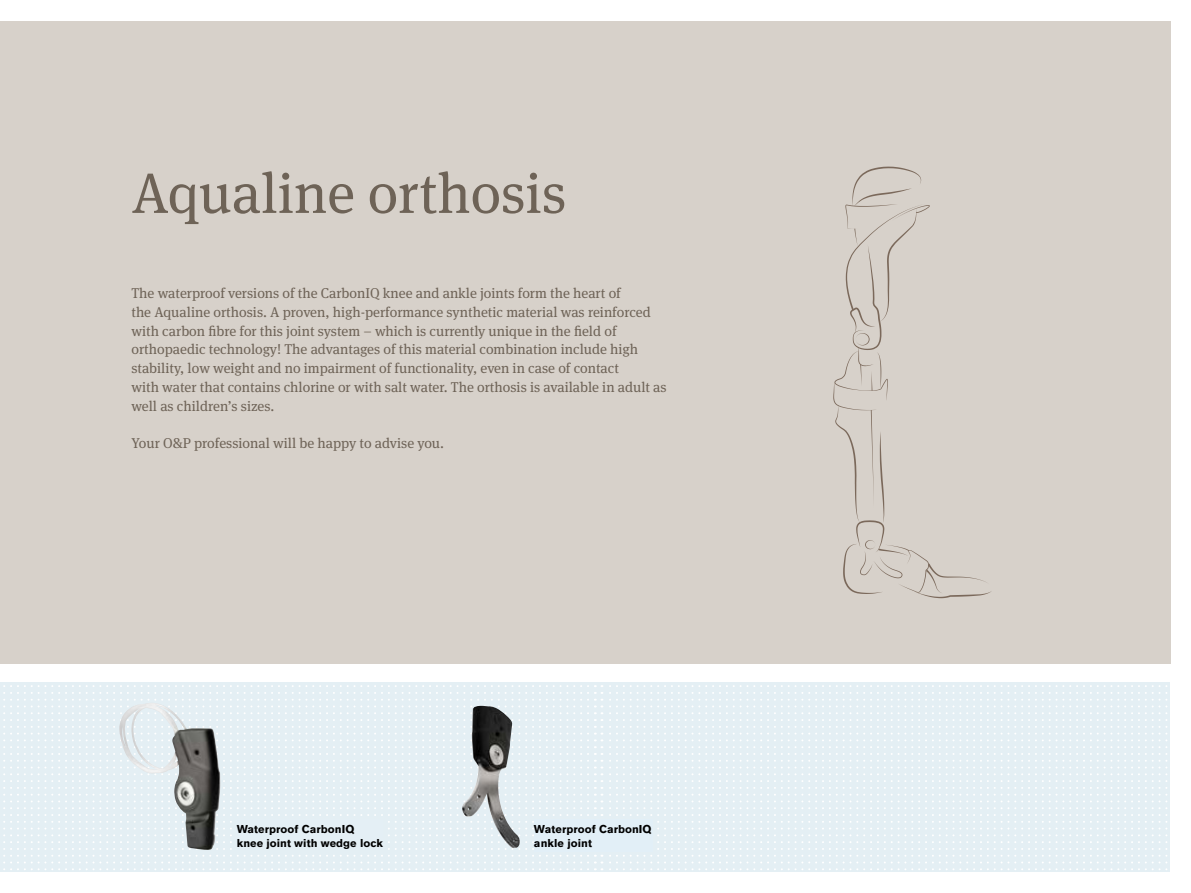
<style>
.page{position:relative;width:1191px;height:893px;background:#fff}
.page>*{position:absolute;margin:0;border:0;box-sizing:border-box;transform-origin:0 0}
.t1{font:57px "OBO Serif";color:#6e6357}
.t2{font:14.25px/18.8px "OBO Serif";color:#6e6357}
.t3{font:700 11.25px/14.2px "OBO Sans";letter-spacing:.005em;color:#000}
</style>
<div class="page">
<div style="left:0;top:21px;width:1170px;height:642px;background:#d7d1ca"></div>
<div style="left:0;top:683px;width:1169px;height:189px;background:#e4eff4"></div>
<svg style="left:595px;top:685px;width:572px;height:185px"></svg>
<svg style="left:3px;top:685px;width:585px;height:185px"></svg>
<img style="left:119px;top:703px;width:101px;height:147px">
<img style="left:461px;top:706px;width:60px;height:143px">
<div style="left:237px;top:819px;width:146px;height:31px;background:#e4eff5"></div>
<div style="left:534px;top:819px;width:119px;height:32px;background:#e2eff7"></div>
<svg style="left:833px;top:167px;width:159px;height:431px"></svg>
<h1 class="t1" style="left:131px;top:160px;width:436px">Aqualine orthosis</h1>
<p class="t2" style="left:131px;top:284px;width:537px">The waterproof versions of the CarbonIQ knee and ankle joints form the heart of<br>the Aqualine orthosis. A proven, high-performance synthetic material was reinforced with carbon fibre for this joint system – which is currently unique in the field of orthopaedic technology! The advantages of this material combination include high stability, low weight and no impairment of functionality, even in case of contact<br>with water that contains chlorine or with salt water. The orthosis is available in adult as well as children’s sizes.</p>
<p class="t2" style="left:131px;top:434px;width:314px">Your O&amp;P professional will be happy to advise you.</p>
<p class="t3" style="left:237px;top:822px;width:148px">Waterproof CarbonIQ knee joint with wedge lock</p>
<p class="t3" style="left:534px;top:822px;width:119px">Waterproof CarbonIQ ankle joint</p>
</div>
